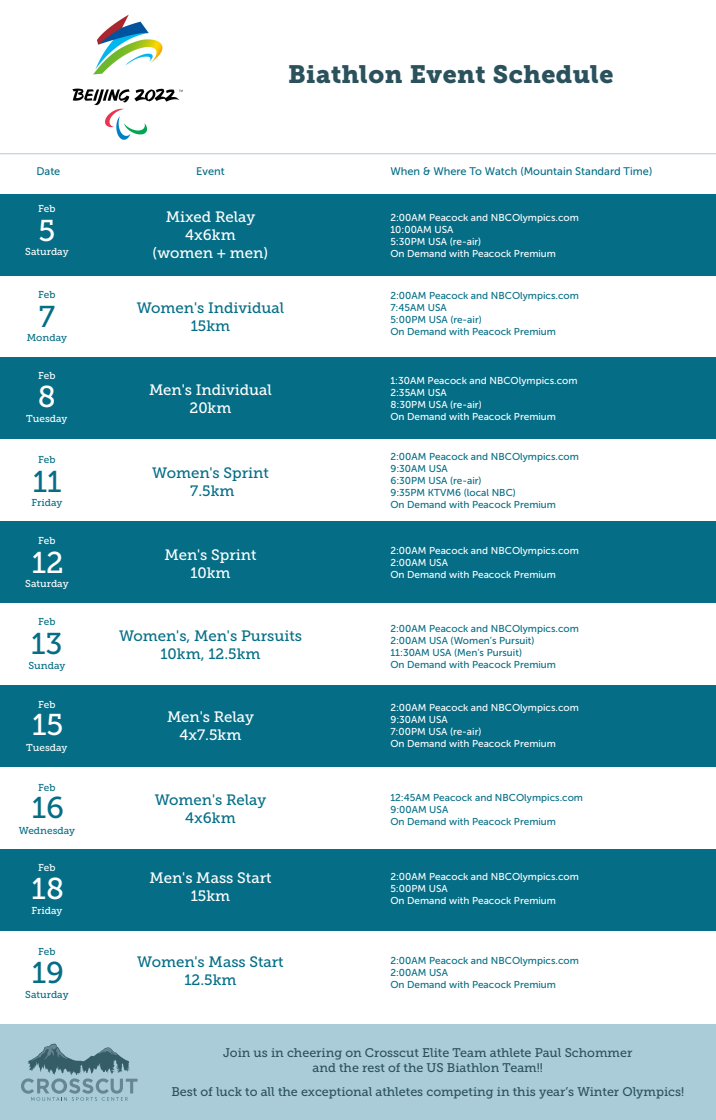
<style>
.page{position:relative;width:716px;height:1120px;background:#fff}
.page>*{position:absolute;margin:0;border:0;box-sizing:border-box;transform-origin:0 0}
.t1{font:30px "Museo Slab 500";color:#056e86}
.t2{font:30px "Museo Slab 500";color:#fff}
.t3{font:25px "Museo Slab 900";letter-spacing:.02em;color:#2b525c}
.t4{font:15px/18px "Museo Slab 500";color:#056e86;text-align:center}
.t5{font:15px/18px "Museo Slab 500";color:#fff;text-align:center}
.t6{font:12.5px/15px "Museo Slab 500";color:#2b525c;text-align:center}
.t7{font:11px "Museo Sans 500";color:#056e86}
.t8{font:10px/12px "Museo Sans 500";color:#056e86}
.t9{font:10px/12px "Museo Sans 500";color:#fff}
.t10{font:10px "Museo Slab 500";color:#fff}
.t11{font:10px "Museo Slab 500";color:#056e86}
</style>
<div class="page">
<div style="left:0;top:194px;width:715px;height:82px;background:#056e86"></div>
<div style="left:0;top:685px;width:715px;height:82px;background:#056e86"></div>
<div style="left:0;top:849px;width:715px;height:82px;background:#056e86"></div>
<div style="left:0;top:358px;width:715px;height:81px;background:#056e86"></div>
<div style="left:0;top:521px;width:715px;height:82px;background:#056e86"></div>
<hr style="left:0;top:154px;width:715px;height:1px;background:#aacbd8">
<div style="left:0;top:1025px;width:715px;height:95px;background:#aacbd8"></div>
<img style="left:72px;top:14px;width:111px;height:126px">
<svg style="left:21px;top:1043px;width:116px;height:58px"></svg>
<p class="t7" style="left:36px;top:166px;width:25px">Date</p>
<p class="t10" style="left:38px;top:203px;width:19px">Feb</p>
<p class="t10" style="left:25px;top:246px;width:45px">Saturday</p>
<p class="t11" style="left:38px;top:289px;width:19px">Feb</p>
<p class="t11" style="left:27px;top:332px;width:42px">Monday</p>
<p class="t10" style="left:38px;top:369px;width:19px">Feb</p>
<p class="t10" style="left:26px;top:413px;width:43px">Tuesday</p>
<p class="t11" style="left:38px;top:454px;width:19px">Feb</p>
<p class="t11" style="left:31px;top:497px;width:32px">Friday</p>
<h1 class="t2" style="left:38px;top:214px;width:18px">5</h1>
<h1 class="t1" style="left:39px;top:300px;width:18px">7</h1>
<h1 class="t2" style="left:38px;top:380px;width:19px">8</h1>
<h1 class="t1" style="left:33px;top:465px;width:30px">11</h1>
<p class="t10" style="left:38px;top:535px;width:19px">Feb</p>
<p class="t10" style="left:25px;top:578px;width:45px">Saturday</p>
<h1 class="t2" style="left:32px;top:546px;width:33px">12</h1>
<p class="t11" style="left:38px;top:616px;width:19px">Feb</p>
<p class="t11" style="left:28px;top:659px;width:38px">Sunday</p>
<h1 class="t1" style="left:31px;top:627px;width:33px">13</h1>
<p class="t10" style="left:38px;top:699px;width:19px">Feb</p>
<p class="t10" style="left:26px;top:742px;width:43px">Tuesday</p>
<h1 class="t2" style="left:32px;top:708px;width:33px">15</h1>
<p class="t11" style="left:38px;top:782px;width:19px">Feb</p>
<p class="t11" style="left:19px;top:825px;width:58px">Wednesday</p>
<h1 class="t1" style="left:32px;top:791px;width:34px">16</h1>
<p class="t10" style="left:38px;top:862px;width:19px">Feb</p>
<p class="t10" style="left:31px;top:905px;width:32px">Friday</p>
<h1 class="t2" style="left:32px;top:872px;width:34px">18</h1>
<p class="t11" style="left:38px;top:946px;width:19px">Feb</p>
<p class="t11" style="left:25px;top:989px;width:45px">Saturday</p>
<h1 class="t1" style="left:32px;top:955px;width:34px">19</h1>
<h2 class="t3" style="left:288px;top:60px;width:327px">Biathlon Event Schedule</h2>
<p class="t7" style="left:196px;top:166px;width:30px">Event</p>
<p class="t7" style="left:390px;top:166px;width:263px">When &amp; Where To Watch (Mountain Standard Time)</p>
<h3 class="t5" style="left:153px;top:208px;width:117px">Mixed Relay<br>4x6km<br>(women + men)</h3>
<p class="t9" style="left:390px;top:211px;width:190px">2:00AM Peacock and NBCOlympics.com<br>10:00AM USA<br>5:30PM USA (re-air)<br>On Demand with Peacock Premium</p>
<h3 class="t4" style="left:137px;top:299px;width:149px">Women's Individual<br>15km</h3>
<h3 class="t5" style="left:149px;top:381px;width:124px">Men's Individual</h3>
<h3 class="t5" style="left:189px;top:399px;width:43px">20km</h3>
<h3 class="t4" style="left:152px;top:463px;width:118px">Women's Sprint<br>7.5km</h3>
<h3 class="t5" style="left:164px;top:546px;width:93px">Men's Sprint</h3>
<h3 class="t5" style="left:190px;top:564px;width:42px">10km</h3>
<h3 class="t4" style="left:119px;top:626px;width:184px">Women's, Men's Pursuits</h3>
<h3 class="t4" style="left:160px;top:644px;width:102px">10km, 12.5km</h3>
<h3 class="t5" style="left:167px;top:708px;width:88px">Men's Relay<br>4x7.5km</h3>
<h3 class="t4" style="left:155px;top:791px;width:113px">Women's Relay</h3>
<h3 class="t4" style="left:185px;top:809px;width:52px">4x6km</h3>
<h3 class="t5" style="left:149px;top:869px;width:123px">Men's Mass Start<br>15km</h3>
<h3 class="t4" style="left:137px;top:953px;width:148px">Women's Mass Start</h3>
<h3 class="t4" style="left:184px;top:971px;width:54px">12.5km</h3>
<p class="t8" style="left:390px;top:290px;width:190px">2:00AM Peacock and NBCOlympics.com<br>7:45AM USA<br>5:00PM USA (re-air)<br>On Demand with Peacock Premium</p>
<p class="t9" style="left:390px;top:374px;width:189px">1:30AM Peacock and NBCOlympics.com<br>2:35AM USA<br>8:30PM USA (re-air)<br>On Demand with Peacock Premium</p>
<p class="t8" style="left:390px;top:451px;width:190px">2:00AM Peacock and NBCOlympics.com<br>9:30AM USA<br>6:30PM USA (re-air)<br>9:35PM KTVM6 (local NBC)<br>On Demand with Peacock Premium</p>
<p class="t9" style="left:390px;top:544px;width:190px">2:00AM Peacock and NBCOlympics.com<br>2:00AM USA<br>On Demand with Peacock Premium</p>
<p class="t8" style="left:390px;top:622px;width:190px">2:00AM Peacock and NBCOlympics.com<br>2:00AM USA (Women’s Pursuit)<br>11:30AM USA (Men’s Pursuit)<br>On Demand with Peacock Premium</p>
<p class="t9" style="left:390px;top:701px;width:190px">2:00AM Peacock and NBCOlympics.com<br>9:30AM USA<br>7:00PM USA (re-air)<br>On Demand with Peacock Premium</p>
<p class="t8" style="left:390px;top:791px;width:194px">12:45AM Peacock and NBCOlympics.com<br>9:00AM USA<br>On Demand with Peacock Premium</p>
<p class="t9" style="left:390px;top:870px;width:190px">2:00AM Peacock and NBCOlympics.com<br>5:00PM USA<br>On Demand with Peacock Premium</p>
<p class="t8" style="left:390px;top:955px;width:190px">2:00AM Peacock and NBCOlympics.com<br>2:00AM USA<br>On Demand with Peacock Premium</p>
<p class="t6" style="left:223px;top:1045px;width:410px">Join us in cheering on Crosscut Elite Team athlete Paul Schommer and the rest of the US Biathlon Team!!</p>
<p class="t6" style="left:171px;top:1084px;width:514px">Best of luck to all the exceptional athletes competing in this year’s Winter Olympics!</p>
</div>
